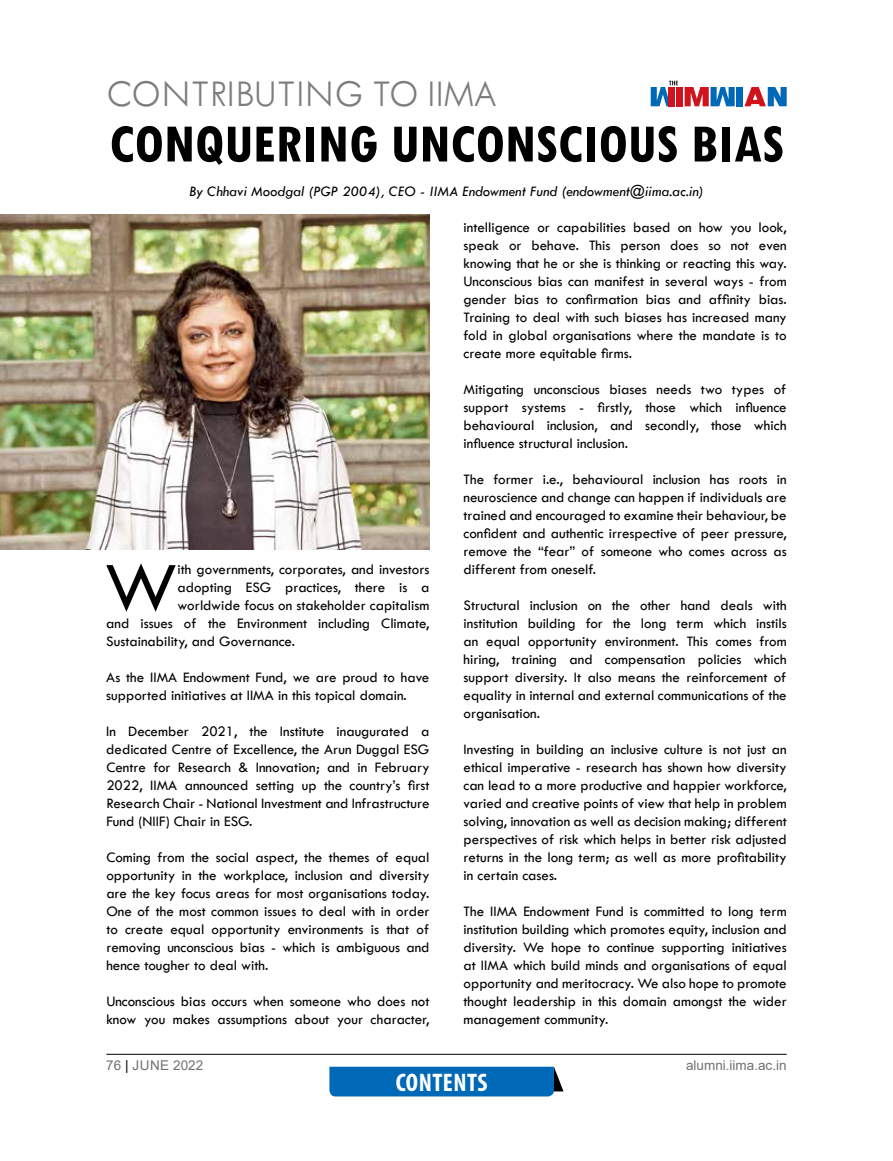
<style>
.page{position:relative;width:893px;height:1161px;background:#fff}
.page>*{position:absolute;margin:0;border:0;box-sizing:border-box;transform-origin:0 0}
.t1{font:72.9px "Tw Cen";color:#000}
.t2{font:700 condensed 57px "Tw Cen MT Std";color:#000}
.t3{font:300 39px "Tw Cen MT Std";color:#7d7d7d}
.t4{font:700 condensed 25.5px "Myriad Pro";letter-spacing:.02em;color:#fff}
.t5{font:15px/18px "Tw Cen";color:#000;text-align:justify}
.t6{font:italic 15px "Tw Cen";color:#000}
.t7{font:13.5px "Arial";color:#727171}
.s1{color:#000}
</style>
<div class="page">
<hr style="left:106px;top:1054px;width:681px;height:1px;background:#000">
<div style="left:677px;top:87px;width:6px;height:19px;background:#d0131c"></div>
<div style="left:736px;top:87px;width:7px;height:19px;background:#0069b7"></div>
<svg style="left:744px;top:87px;width:43px;height:19px"></svg>
<svg style="left:685px;top:87px;width:50px;height:19px"></svg>
<svg style="left:651px;top:81px;width:27px;height:25px"></svg>
<div style="left:329px;top:1067px;width:234px;height:29px;background:#0069b7"></div>
<img style="left:0;top:214px;width:429px;height:335px">
<h3 class="t3" style="left:106px;top:72px;width:392px">CONTRIBUTING TO IIMA</h3>
<h2 class="t2" style="left:109px;top:114px;width:676px">CONQUERING UNCONSCIOUS BIAS</h2>
<p class="t6" style="left:189px;top:183px;width:516px">By Chhavi Moodgal (PGP 2004), CEO - IIMA Endowment Fund (endowment@iima.ac.in)</p>
<h1 class="t1" style="left:105px;top:543px;width:74px">W</h1>
<p class="t5" style="left:177px;top:561px;width:253px">ith governments, corporates, and investors</p>
<p class="t5" style="left:177px;top:579px;width:253px">adopting ESG practices, there is a</p>
<p class="t5" style="left:177px;top:597px;width:253px">worldwide focus on stakeholder capitalism</p>
<p class="t5" style="left:106px;top:615px;width:325px">and issues of the Environment including Climate,</p>
<p class="t5" style="left:106px;top:633px;width:190px">Sustainability, and Governance.</p>
<p class="t5" style="left:106px;top:669px;width:325px">As the IIMA Endowment Fund, we are proud to have supported initiatives at IIMA in this topical domain.</p>
<p class="t5" style="left:106px;top:723px;width:325px">In December 2021, the Institute inaugurated a dedicated Centre of Excellence, the Arun Duggal ESG Centre for Research &amp; Innovation; and in February 2022, IIMA announced setting up the country’s first Research Chair - National Investment and Infrastructure Fund (NIIF) Chair in ESG.</p>
<p class="t5" style="left:106px;top:849px;width:325px">Coming from the social aspect, the themes of equal opportunity in the workplace, inclusion and diversity are the key focus areas for most organisations today.<br>One of the most common issues to deal with in order to create equal opportunity environments is that of removing unconscious bias - which is ambiguous and hence tougher to deal with.</p>
<p class="t5" style="left:106px;top:993px;width:325px">Unconscious bias occurs when someone who does not know you makes assumptions about your character,</p>
<p class="t5" style="left:464px;top:219px;width:325px">intelligence or capabilities based on how you look, speak or behave. This person does so not even knowing that he or she is thinking or reacting this way.<br>Unconscious bias can manifest in several ways - from gender bias to confirmation bias and affinity bias.<br>Training to deal with such biases has increased many fold in global organisations where the mandate is to create more equitable firms.</p>
<p class="t5" style="left:464px;top:381px;width:325px">Mitigating unconscious biases needs two types of support systems - firstly, those which influence behavioural inclusion, and secondly, those which influence structural inclusion.</p>
<p class="t5" style="left:464px;top:471px;width:325px">The former i.e., behavioural inclusion has roots in neuroscience and change can happen if individuals are trained and encouraged to examine their behaviour, be confident and authentic irrespective of peer pressure, remove the “fear” of someone who comes across as different from oneself.</p>
<p class="t5" style="left:464px;top:597px;width:325px">Structural inclusion on the other hand deals with institution building for the long term which instils an equal opportunity environment. This comes from hiring, training and compensation policies which support diversity. It also means the reinforcement of equality in internal and external communications of the organisation.</p>
<p class="t5" style="left:464px;top:741px;width:325px">Investing in building an inclusive culture is not just an ethical imperative - research has shown how diversity can lead to a more productive and happier workforce, varied and creative points of view that help in problem solving, innovation as well as decision making; different perspectives of risk which helps in better risk adjusted returns in the long term; as well as more profitability in certain cases.</p>
<p class="t5" style="left:464px;top:903px;width:325px">The IIMA Endowment Fund is committed to long term institution building which promotes equity, inclusion and diversity. We hope to continue supporting initiatives at IIMA which build minds and organisations of equal opportunity and meritocracy. We also hope to promote thought leadership in this domain amongst the wider management community.</p>
<p class="t7" style="left:106px;top:1056px;width:98px">76 <span class="s1">|</span> JUNE 2022</p>
<p class="t7" style="left:686px;top:1056px;width:102px">alumni.iima.ac.in</p>
<h3 class="t4" style="left:396px;top:1067px;width:93px">CONTENTS</h3>
</div>
